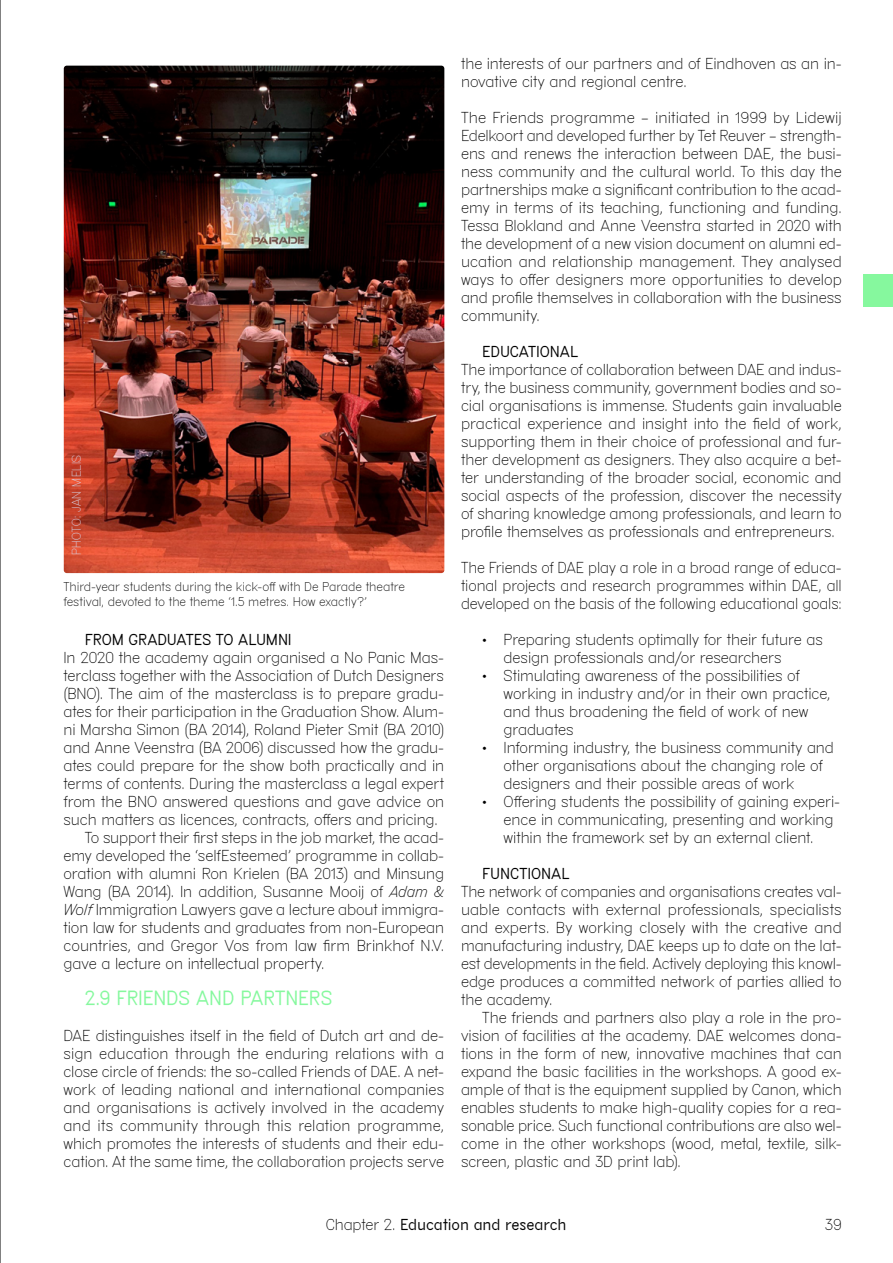
<style>
.page{position:relative;width:893px;height:1263px;background:#fff}
.page>*{position:absolute;margin:0;border:0;box-sizing:border-box;transform-origin:0 0}
.t1{font:700 19.5px "DAEMAD Sans Fill";letter-spacing:-.01em;color:#86f89e}
.t2{font:15px/18px "DAEMAD Sans Fill";letter-spacing:.005em;color:#000;text-align:justify}
.t3{font:700 15px "DAEMAD Sans Fill";letter-spacing:.005em;color:#000}
.t4{font:12px/14.4px "DAEMAD Sans Fill";letter-spacing:.015em;color:#000}
.t5{font:12px "DAEMAD Sans Fill";letter-spacing:.005em;color:#d5cddd}
.s1{font-style:italic}
.s2{font-weight:400}
</style>
<div class="page">
<hr style="left:0;top:0;width:1px;height:1263px;background:#000">
<img style="left:64px;top:66px;width:380px;height:507px">
<div style="left:863px;top:274px;width:30px;height:33px;background:#86f89e"></div>
<p class="t5" style="left:70px;top:555px;width:102px;rotate:-90deg">PHOTO: JAN MELIS</p>
<p class="t4" style="left:64px;top:580px;width:343px">Third-year students during the kick-off with De Parade theatre festival, devoted to the theme ‘1.5 metres. How exactly?’</p>
<p class="t3" style="left:85px;top:631px;width:208px">FROM GRADUATES TO ALUMNI</p>
<p class="t2" style="left:64px;top:649px;width:382px">In 2020 the academy again organised a No Panic Mas-</p>
<p class="t2" style="left:64px;top:667px;width:382px">terclass together with the Association of Dutch Designers</p>
<p class="t2" style="left:64px;top:685px;width:382px">(BNO). The aim of the masterclass is to prepare gradu-</p>
<p class="t2" style="left:64px;top:703px;width:382px">ates for their participation in the Graduation Show. Alum-</p>
<p class="t2" style="left:64px;top:721px;width:382px">ni Marsha Simon (BA 2014), Roland Pieter Smit (BA 2010)</p>
<p class="t2" style="left:64px;top:739px;width:382px">and Anne Veenstra (BA 2006) discussed how the gradu-</p>
<p class="t2" style="left:64px;top:757px;width:382px">ates could prepare for the show both practically and in</p>
<p class="t2" style="left:64px;top:775px;width:382px">terms of contents. During the masterclass a legal expert</p>
<p class="t2" style="left:64px;top:793px;width:382px">from the BNO answered questions and gave advice on</p>
<p class="t2" style="left:64px;top:811px;width:376px">such matters as licences, contracts, offers and pricing.</p>
<p class="t2" style="left:85px;top:829px;width:361px">To support their first steps in the job market, the acad-</p>
<p class="t2" style="left:64px;top:847px;width:382px">emy developed the ‘selfEsteemed’ programme in collab-</p>
<p class="t2" style="left:64px;top:865px;width:382px">oration with alumni Ron Krielen (BA 2013) and Minsung</p>
<p class="t2" style="left:64px;top:883px;width:382px">Wang (BA 2014). In addition, Susanne Mooij of <span class="s1">Adam &amp;</span></p>
<p class="t2" style="left:64px;top:901px;width:382px"><span class="s1">Wolf</span> Immigration Lawyers gave a lecture about immigra-</p>
<p class="t2" style="left:64px;top:919px;width:382px">tion law for students and graduates from non-European</p>
<p class="t2" style="left:64px;top:937px;width:382px">countries, and Gregor Vos from law firm Brinkhof N.V.</p>
<p class="t2" style="left:64px;top:955px;width:262px">gave a lecture on intellectual property.</p>
<h1 class="t1" style="left:85px;top:987px;width:249px">2.9 FRIENDS AND PARTNERS</h1>
<p class="t2" style="left:64px;top:1027px;width:382px">DAE distinguishes itself in the field of Dutch art and de&shy;sign education through the enduring relations with a close circle of friends: the so-called Friends of DAE. A net&shy;work of leading national and international companies and organisations is actively involved in the academy and its community through this relation programme, which promotes the interests of students and their edu&shy;cation. At the same time, the collaboration projects serve</p>
<p class="t2" style="left:461px;top:55px;width:382px">the interests of our partners and of Eindhoven as an in&shy;novative city and regional centre.</p>
<p class="t2" style="left:461px;top:109px;width:382px">The Friends programme – initiated in 1999 by Lidewij Edelkoort and developed further by Tet Reuver – strength&shy;ens and renews the interaction between DAE, the busi&shy;ness community and the cultural world. To this day the partnerships make a significant contribution to the acad&shy;emy in terms of its teaching, functioning and funding.<br>Tessa Blokland and Anne Veenstra started in 2020 with the development of a new vision document on alumni ed&shy;ucation and relationship management. They analysed ways to offer designers more opportunities to develop and profile themselves in collaboration with the business community.</p>
<p class="t3" style="left:483px;top:343px;width:97px">EDUCATIONAL</p>
<p class="t2" style="left:461px;top:361px;width:382px">The importance of collaboration between DAE and indus&shy;try, the business community, government bodies and so&shy;cial organisations is immense. Students gain invaluable practical experience and insight into the field of work, supporting them in their choice of professional and fur&shy;ther development as designers. They also acquire a bet&shy;ter understanding of the broader social, economic and social aspects of the profession, discover the necessity of sharing knowledge among professionals, and learn to profile themselves as professionals and entrepreneurs.</p>
<p class="t2" style="left:461px;top:559px;width:382px">The Friends of DAE play a role in a broad range of educa&shy;tional projects and research programmes within DAE, all developed on the basis of the following educational goals:</p>
<p class="t2" style="left:504px;top:631px;width:321px;text-indent:-21px">• Preparing students optimally for their future as design professionals and/or researchers</p>
<p class="t2" style="left:504px;top:667px;width:328px;text-align:left;text-indent:-21px">• Stimulating awareness of the possibilities of working in industry and/or in their own practice, and thus broadening the field of work of new graduates</p>
<p class="t2" style="left:504px;top:739px;width:332px;text-align:left;text-indent:-21px">• Informing industry, the business community and other organisations about the changing role of designers and their possible areas of work</p>
<p class="t2" style="left:504px;top:793px;width:338px;text-align:left;text-indent:-21px">• Offering students the possibility of gaining experi&shy;ence in communicating, presenting and working within the framework set by an external client.</p>
<p class="t3" style="left:483px;top:865px;width:88px">FUNCTIONAL</p>
<p class="t2" style="left:461px;top:883px;width:382px">The network of companies and organisations creates val&shy;uable contacts with external professionals, specialists and experts. By working closely with the creative and manufacturing industry, DAE keeps up to date on the lat&shy;est developments in the field. Actively deploying this knowl&shy;edge produces a committed network of parties allied to the academy.</p>
<p class="t2" style="left:461px;top:1009px;width:382px;text-indent:21px">The friends and partners also play a role in the pro&shy;vision of facilities at the academy. DAE welcomes dona&shy;tions in the form of new, innovative machines that can expand the basic facilities in the workshops. A good ex&shy;ample of that is the equipment supplied by Canon, which enables students to make high-quality copies for a rea&shy;sonable price. Such functional contributions are also wel&shy;come in the other workshops (wood, metal, textile, silk&shy;screen, plastic and 3D print lab).</p>
<p class="t3" style="left:326px;top:1215px;width:242px"><span class="s2">Chapter 2.</span> Education and research</p>
<p class="t2" style="left:825px;top:1216px;width:18px">39</p>
</div>
